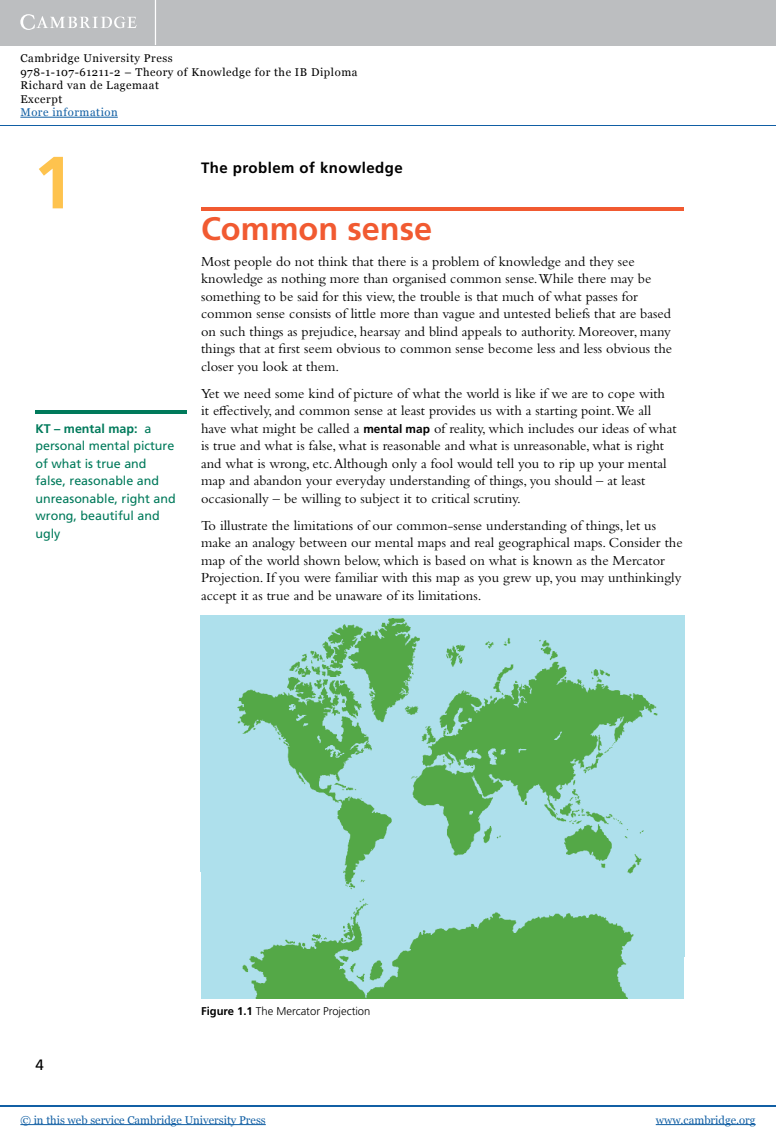
<style>
.page{position:relative;width:776px;height:1144px;background:#fff}
.page>*{position:absolute;margin:0;border:0;box-sizing:border-box;transform-origin:0 0}
.t1{font:700 73.75px "Frutiger LT Std";color:#fec34e}
.t2{font:700 32.5px "Frutiger LT Std";color:#f15a31}
.t3{font:700 15px "Frutiger LT Std";letter-spacing:.03em;color:#000}
.t4{font:15px "Frutiger LT Std";color:#000}
.t5{font:14.38px/17.5px "Bembo Std";color:#000}
.t6{font:12.5px/17.5px "Frutiger LT Std";color:#007a5b}
.t7{font:11.25px/13.4px "Georgia";letter-spacing:.05em;color:#000}
.t8{font:11.25px "Georgia";color:#115fa4}
.t9{font:300 11.25px "Frutiger LT Std";color:#000}
.t10{font:11.25px "Georgia";letter-spacing:.05em;color:#115fa4}
.s1{font-weight:700}
.s2{font-family:"Frutiger LT Std";font-weight:700;font-size:11.88px}
</style>
<div class="page">
<div style="left:0;top:0;width:776px;height:45px;background:#bcbec0"></div>
<hr style="left:155px;top:0;width:1px;height:45px;background:#fff">
<svg style="left:20px;top:14px;width:117px;height:16px"></svg>
<hr style="left:20px;top:117px;width:98px;height:1px;background:#115fa4">
<hr style="left:0;top:125px;width:776px;height:1px;background:#115fa4">
<hr style="left:0;top:1104px;width:776px;height:1px;background:#115fa4">
<hr style="left:20px;top:1124px;width:246px;height:1px;background:#115fa4">
<hr style="left:656px;top:1124px;width:100px;height:1px;background:#115fa4">
<hr style="left:201px;top:208px;width:483px;height:3px;background:#f15a31">
<hr style="left:35px;top:410px;width:152px;height:3px;background:#007a5b">
<img style="left:201px;top:615px;width:483px;height:383px">
<p class="t7" style="left:20px;top:52px;width:339px">Cambridge University Press<br>978-1-107-61211-2 – Theory of Knowledge for the IB Diploma<br>Richard van de Lagemaat<br>Excerpt</p>
<p class="t10" style="left:20px;top:105px;width:99px">More information</p>
<h1 class="t1" style="left:33px;top:139px;width:43px">1</h1>
<p class="t6" style="left:35px;top:419px;width:142px"><span class="s1">KT – mental map:</span> a personal mental picture of what is true and false, reasonable and unreasonable, right and wrong, beautiful and ugly</p>
<p class="t3" style="left:201px;top:159px;width:203px">The problem of knowledge</p>
<h2 class="t2" style="left:201px;top:209px;width:233px">Common sense</h2>
<p class="t5" style="left:201px;top:252px;width:473px">Most people do not think that there is a problem of knowledge and they see knowledge as nothing more than organised common sense.While there may be something to be said for this view, the trouble is that much of what passes for common sense consists of little more than vague and untested beliefs that are based on such things as prejudice, hearsay and blind appeals to authority. Moreover, many things that at first seem obvious to common sense become less and less obvious the closer you look at them.</p>
<p class="t5" style="left:201px;top:384px;width:477px">Yet we need some kind of picture of what the world is like if we are to cope with<br>it effectively, and common sense at least provides us with a starting point.We all have what might be called a <span class="s2">mental map</span> of reality, which includes our ideas of what is true and what is false, what is reasonable and what is unreasonable, what is right and what is wrong, etc. Although only a fool would tell you to rip up your mental map and abandon your everyday understanding of things, you should – at least occasionally – be willing to subject it to critical scrutiny.</p>
<p class="t5" style="left:201px;top:516px;width:483px">To illustrate the limitations of our common-sense understanding of things, let us make an analogy between our mental maps and real geographical maps. Consider the map of the world shown below, which is based on what is known as the Mercator Projection. If you were familiar with this map as you grew up, you may unthinkingly accept it as true and be unaware of its limitations.</p>
<p class="t4" style="left:35px;top:1055px;width:10px">4</p>
<p class="t9" style="left:201px;top:1004px;width:171px"><span class="s1">Figure 1.1</span> The Mercator Projection</p>
<p class="t8" style="left:20px;top:1112px;width:247px">© in this web service Cambridge University Press</p>
<p class="t8" style="left:656px;top:1112px;width:101px">www.cambridge.org</p>
</div>
